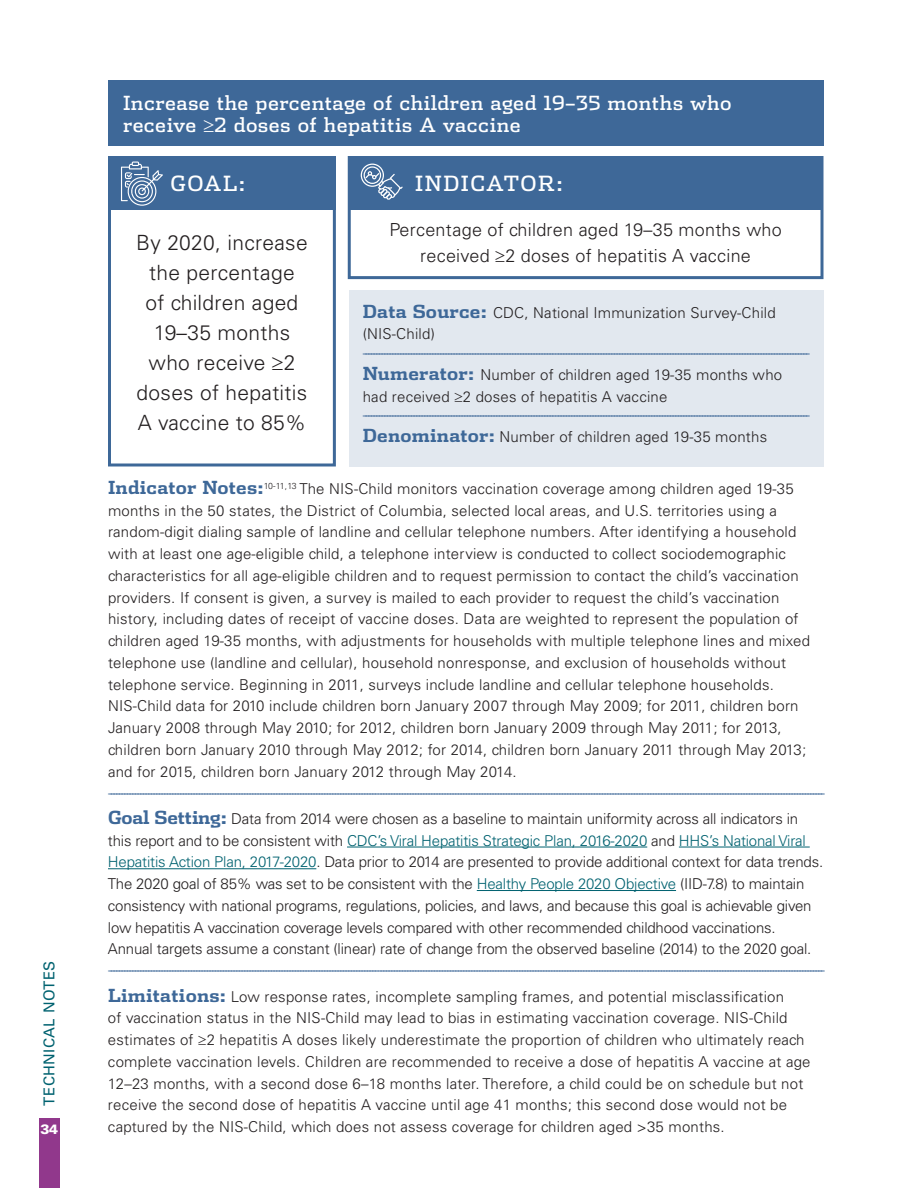
<style>
.page{position:relative;width:918px;height:1188px;background:#fff}
.page>*{position:absolute;margin:0;border:0;box-sizing:border-box;transform-origin:0 0}
.t1{font:300 21px/30px "Univers";letter-spacing:.015em;color:#231f20;text-align:center}
.t2{font:21px "Dispatch";letter-spacing:.07em;color:#fff}
.t3{font:19.5px/22.5px "Dispatch";letter-spacing:.02em;color:#fff}
.t4{font:300 18px/25.5px "Univers";letter-spacing:.015em;color:#231f20;text-align:center}
.t5{font:300 15px/21.8px "Univers";letter-spacing:.015em;color:#231f20}
.t6{font:300 15px/21.8px "Univers";letter-spacing:.015em;color:#3e6898}
.t7{font:300 15px/21.8px "Univers";letter-spacing:-.01em;color:#231f20}
.t8{font:300 15px/26.2px "Univers";letter-spacing:-.01em;color:#3e6898}
.t9{font:15px "Univers";letter-spacing:.025em;color:#006270}
.t10{font:900 13.5px "Univers";color:#fff}
.s1{font-family:"Dispatch";font-weight:700;font-size:18px;color:#3e6898}
.s2{font-family:"Dispatch";font-weight:700;font-size:18px}
.s3{color:#231f20}
.s4{color:#006270}
</style>
<div class="page">
<div style="left:108px;top:81px;width:716px;height:65px;background:#3e6898"></div>
<div style="left:108px;top:156px;width:228px;height:53px;background:#3e6898"></div>
<svg style="left:121px;top:162px;width:42px;height:44px"></svg>
<div style="left:108px;top:156px;width:228px;height:310px;border:3px solid #3e6898"></div>
<div style="left:348px;top:156px;width:473px;height:53px;background:#3e6898"></div>
<svg style="left:361px;top:164px;width:42px;height:36px"></svg>
<div style="left:348px;top:156px;width:476px;height:123px;border:3px solid #3e6898"></div>
<div style="left:349px;top:290px;width:475px;height:176px;background:#e2e8ef"></div>
<hr style="left:347px;top:847px;width:300px;height:1px;background:#006270">
<hr style="left:679px;top:847px;width:131px;height:1px;background:#006270">
<hr style="left:108px;top:868px;width:208px;height:1px;background:#006270">
<hr style="left:477px;top:890px;width:199px;height:1px;background:#006270">
<div style="left:39px;top:1118px;width:21px;height:70px;background:#91388c"></div>
<p class="t9" style="left:40px;top:1106px;width:146px;rotate:-90deg">TECHNICAL NOTES</p>
<h2 class="t3" style="left:123px;top:90px;width:610px">Increase the percentage of children aged 19–35 months who receive ≥2 doses of hepatitis A vaccine</h2>
<h1 class="t2" style="left:171px;top:169px;width:76px">GOAL:</h1>
<h1 class="t2" style="left:415px;top:169px;width:149px">INDICATOR:</h1>
<p class="t4" style="left:389px;top:217px;width:394px">Percentage of children aged 19–35 months who received ≥2 doses of hepatitis A vaccine</p>
<p class="t5" style="left:363px;top:302px;width:415px"><span class="s1">Data Source:</span> CDC, National Immunization Survey-Child (NIS-Child)</p>
<p class="t6" style="left:363px;top:342px;width:449px">-----------------------------------------------------------------------------------------------------------------------------------------------------------------------<br><span class="s2">Numerator:</span> <span class="s3">Number of children aged 19-35 months who had received</span> <span class="s3">≥2 doses of hepatitis A vaccine</span></p>
<p class="t6" style="left:363px;top:404px;width:449px">-----------------------------------------------------------------------------------------------------------------------------------------------------------------------<br><span class="s2">Denominator:</span> <span class="s3">Number of children aged 19-35 months</span></p>
<p class="t5" style="left:108px;top:478px;width:704px"><span class="s1">Indicator Notes:</span><sup>10-11,13</sup> The NIS-Child monitors vaccination coverage among children aged 19-35 months in the 50 states, the District of Columbia, selected local areas, and U.S. territories using a random-digit dialing sample of landline and cellular telephone numbers. After identifying a household with at least one age-eligible child, a telephone interview is conducted to collect sociodemographic characteristics for all age-eligible children and to request permission to contact the child’s vaccination providers. If consent is given, a survey is mailed to each provider to request the child’s vaccination history, including dates of receipt of vaccine doses. Data are weighted to represent the population of children aged 19-35 months, with adjustments for households with multiple telephone lines and mixed telephone use (landline and cellular), household nonresponse, and exclusion of households without telephone service. Beginning in 2011, surveys include landline and cellular telephone households.<br>NIS-Child data for 2010 include children born January 2007 through May 2009; for 2011, children born January 2008 through May 2010; for 2012, children born January 2009 through May 2011; for 2013, children born January 2010 through May 2012; for 2014, children born January 2011 through May 2013; and for 2015, children born January 2012 through May 2014.</p>
<p class="t8" style="left:108px;top:779px;width:719px">----------------------------------------------------------------------------------------------------------------------------------------------------------------------------------------------------------------------------------------------------------------------------<br><span class="s2">Goal Setting:</span> <span class="s3">Data from 2014 were chosen as a baseline to maintain uniformity across all indicators in</span></p>
<p class="t7" style="left:108px;top:829px;width:717px">this report and to be consistent with <span class="s4">CDC’s Viral Hepatitis Strategic Plan, 2016-2020</span> and <span class="s4">HHS’s National Viral Hepatitis Action Plan, 2017-2020</span>. Data prior to 2014 are presented to provide additional context for data trends.<br>The 2020 goal of 85% was set to be consistent with the <span class="s4">Healthy People 2020 Objective</span> (IID-7.8) to maintain consistency with national programs, regulations, policies, and laws, and because this goal is achievable given low hepatitis A vaccination coverage levels compared with other recommended childhood vaccinations.<br>Annual targets assume a constant (linear) rate of change from the observed baseline (2014) to the 2020 goal.</p>
<p class="t6" style="left:108px;top:957px;width:719px;line-height:26.2px">----------------------------------------------------------------------------------------------------------------------------------------------------------------------------------------------------------------------------------------------------------------------------<br><span class="s2">Limitations:</span> <span class="s3">Low response rates, incomplete sampling frames, and potential misclassification</span></p>
<p class="t5" style="left:108px;top:1007px;width:704px">of vaccination status in the NIS-Child may lead to bias in estimating vaccination coverage. NIS-Child estimates of ≥2 hepatitis A doses likely underestimate the proportion of children who ultimately reach complete vaccination levels. Children are recommended to receive a dose of hepatitis A vaccine at age 12–23 months, with a second dose 6–18 months later. Therefore, a child could be on schedule but not receive the second dose of hepatitis A vaccine until age 41 months; this second dose would not be</p>
<h1 class="t1" style="left:136px;top:227px;width:173px">By 2020, increase the percentage<br>of children aged<br>19–35 months who receive ≥2 doses of hepatitis<br>A vaccine to 85%</h1>
<p class="t10" style="left:41px;top:1121px;width:19px">34</p>
<p class="t5" style="left:108px;top:1116px;width:618px">captured by the NIS-Child, which does not assess coverage for children aged &gt;35 months.</p>
</div>
